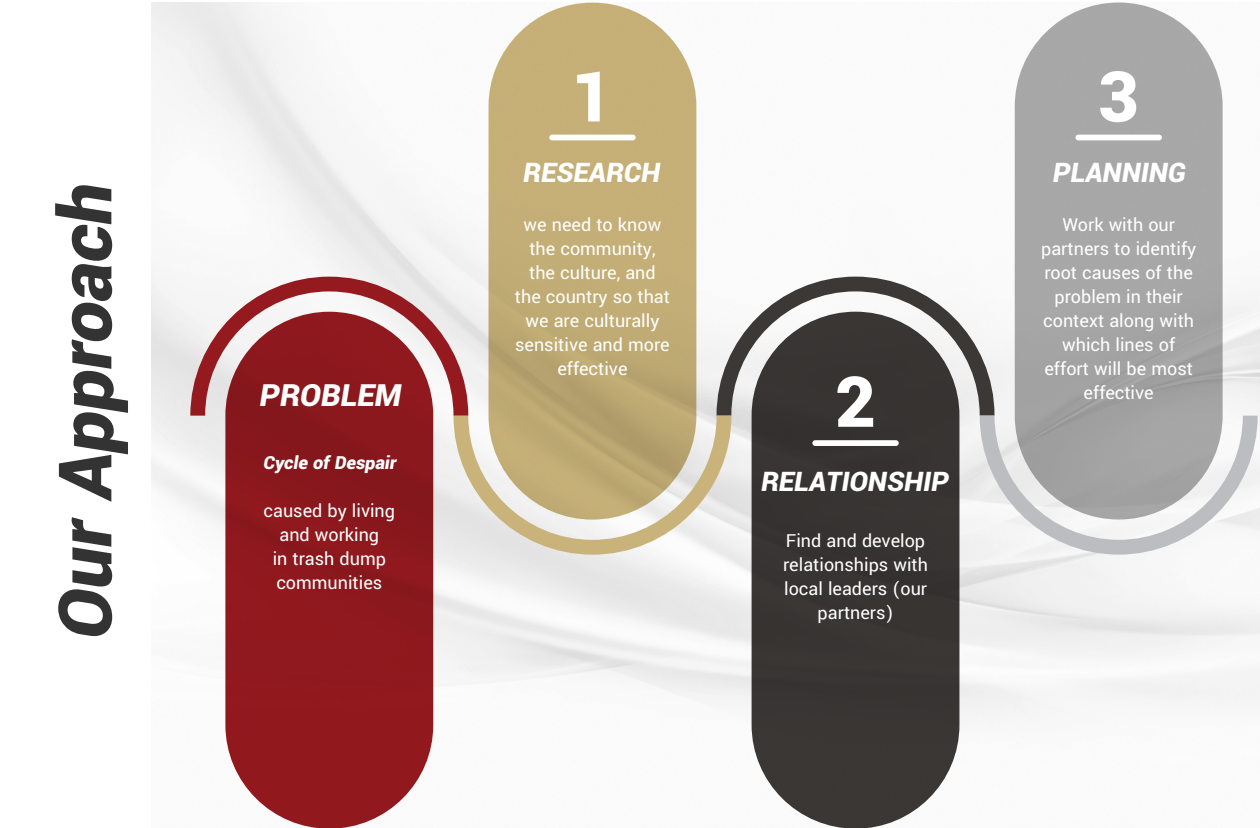
<style>
.page{position:relative;width:1260px;height:828px;background:#fff}
.page>*{position:absolute;margin:0;border:0;box-sizing:border-box;transform-origin:0 0}
.t1{font:italic 900 82px "Yantramanav";color:#323332}
.t2{font:900 78px "Yantramanav";color:#fff}
.t3{font:italic 900 34px "Yantramanav";color:#fff}
.t4{font:italic 900 30px "Yantramanav";color:#fff}
.t5{font:20px/24px "Yantramanav";color:#fff;text-align:center}
.t6{font:italic 900 20px "Yantramanav";color:#fff}
</style>
<div class="page">
<img style="left:152px;top:2px;width:1108px;height:826px">
<div style="left:1015px;top:3px;width:208px;height:517px;background:#ababab;border-radius:104px"></div>
<div style="left:752px;top:312px;width:207px;height:516px;background:#3b3836;border-radius:104px"></div>
<div style="left:489px;top:3px;width:207px;height:517px;background:#c9b37a;border-radius:104px"></div>
<div style="left:225px;top:312px;width:208px;height:516px;background:#941a1f;border-radius:104px"></div>
<svg style="left:190px;top:277px;width:1068px;height:278px"></svg>
<div style="left:549px;top:135px;width:87px;height:5px;background:#fff;border-radius:3px"></div>
<div style="left:812px;top:440px;width:87px;height:6px;background:#fff;border-radius:3px"></div>
<div style="left:1075px;top:135px;width:87px;height:5px;background:#fff;border-radius:3px"></div>
<p class="t1" style="left:34px;top:642px;width:474px;rotate:-90deg">OurApproach</p>
<p class="t3" style="left:259px;top:374px;width:150px">PROBLEM</p>
<p class="t6" style="left:263px;top:450px;width:139px">Cycle ofDespair</p>
<p class="t5" style="left:264px;top:499px;width:133px">caused by living and working<br>in trash dump communities</p>
<p class="t2" style="left:572px;top:48px;width:42px">1</p>
<p class="t2" style="left:1098px;top:48px;width:42px">3</p>
<p class="t4" style="left:522px;top:154px;width:145px">RESEARCH</p>
<p class="t4" style="left:1052px;top:154px;width:140px">PLANNING</p>
<p class="t5" style="left:515px;top:213px;width:157px">we need to know the community, the culture, and the country so that we are culturally sensitive and more effective</p>
<p class="t2" style="left:835px;top:354px;width:42px">2</p>
<p class="t4" style="left:760px;top:463px;width:195px">RELATIONSHIP</p>
<p class="t5" style="left:783px;top:529px;width:146px">Find and develop relationships with local leaders (our partners)</p>
<p class="t5" style="left:1041px;top:213px;width:157px">Work with our partners to identify root causes of the problem in their context along with which lines of effort will be most effective</p>
</div>
